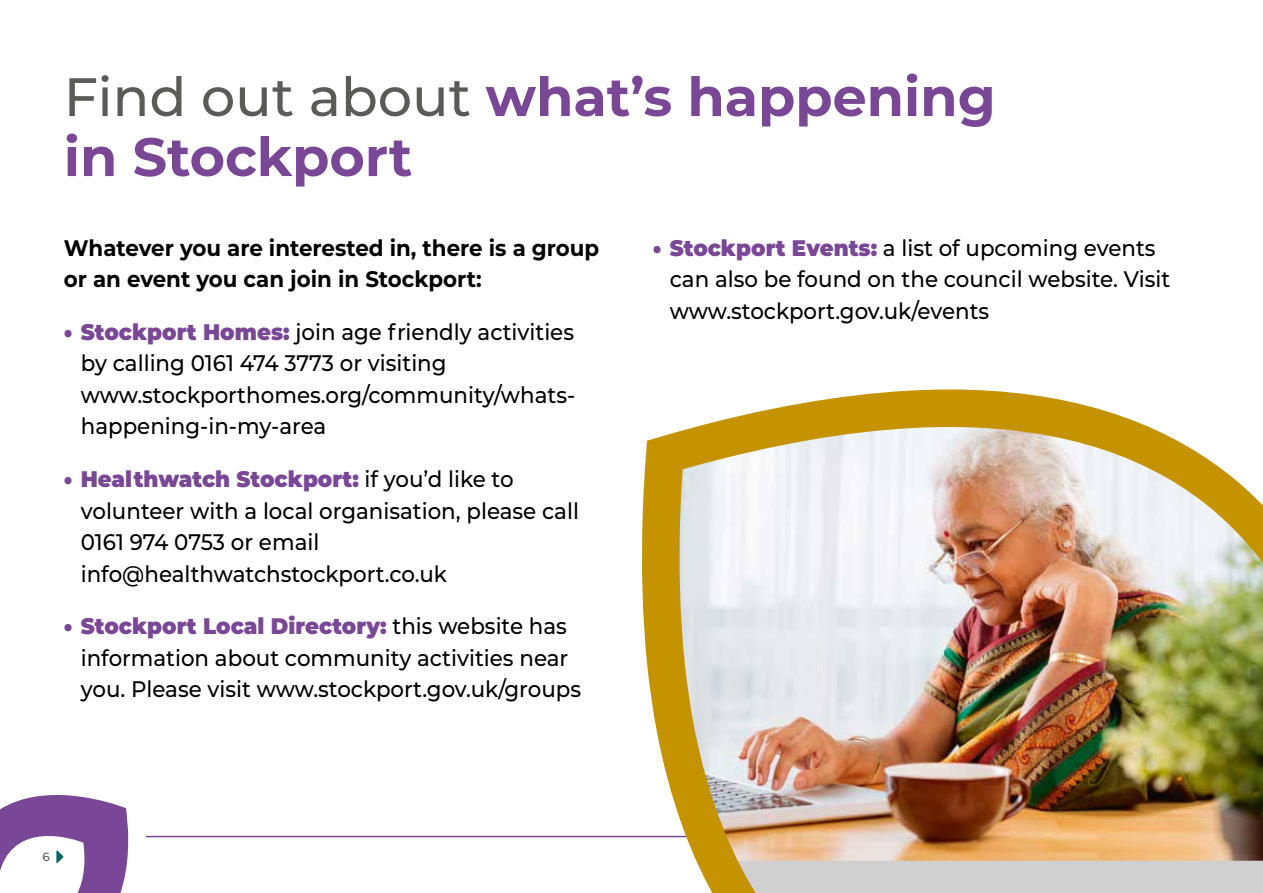
<style>
.page{position:relative;width:1263px;height:893px;background:#fff}
.page>*{position:absolute;margin:0;border:0;box-sizing:border-box;transform-origin:0 0}
.t1{font:700 54px/60px "Montserrat";color:#794795}
.t2{font:500 22.5px/31.5px "Montserrat";color:#000;scale:.95 1}
.t3{font:700 22.5px/31.5px "Montserrat";color:#000;scale:.95 1}
.t4{font:500 12px "Montserrat";color:#5a5a59}
.s1{font-weight:500;color:#5a5a59}
.s2{font-weight:900;color:#794795}
</style>
<div class="page">
<hr style="left:146px;top:836px;width:1053px;height:1px;background:#794795">
<svg style="left:0;top:795px;width:129px;height:98px"></svg>
<img style="left:642px;top:389px;width:621px;height:504px">
<h1 class="t1" style="left:64px;top:64px;width:933px"><span class="s1">Find out about</span> what’s happening in Stockport</h1>
<p class="t3" style="left:64px;top:231px;width:565px">Whatever you are interested in, there is a group or an event you can join in Stockport:</p>
<p class="t2" style="left:81px;top:315px;width:522px;text-indent:-17px"><span class="s2">• Stockport Homes:</span> join age friendly activities by calling 0161 474 3773 or visiting www.stockporthomes.org/community/whats&shy;happening-in-my-area</p>
<p class="t2" style="left:81px;top:463px;width:526px;text-indent:-17px"><span class="s2">• Healthwatch Stockport:</span> if you’d like to volunteer with a local organisation, please call 0161 974 0753 or email info@healthwatchstockport.co.uk</p>
<p class="t2" style="left:81px;top:610px;width:528px;text-indent:-17px"><span class="s2">• Stockport Local Directory:</span> this website has information about community activities near you. Please visit www.stockport.gov.uk/groups</p>
<p class="t2" style="left:670px;top:231px;width:528px;text-indent:-17px"><span class="s2">• Stockport Events:</span> a list of upcoming events can also be found on the council website. Visit www.stockport.gov.uk/events</p>
<p class="t4" style="left:43px;top:849px;width:9px">6</p>
</div>
